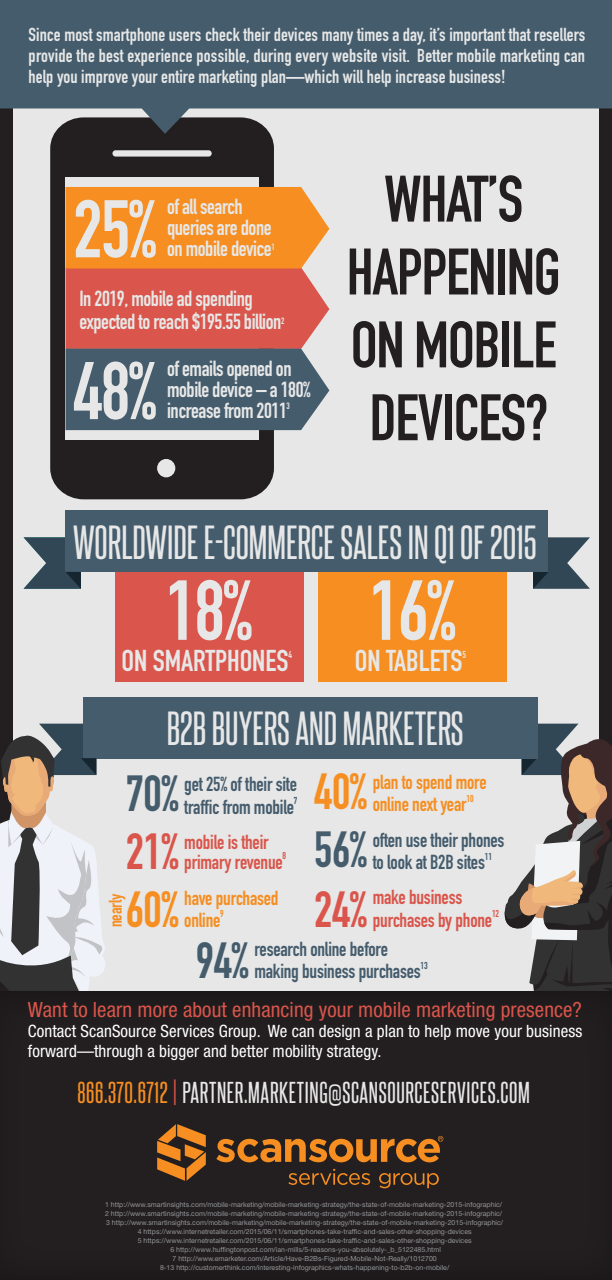
<style>
.page{position:relative;width:612px;height:1280px;background:#fff}
.page>*{position:absolute;margin:0;border:0;box-sizing:border-box;transform-origin:0 0}
.t1{font:700 83.5px "DIN Condensed";color:#e6e7e6}
.t2{font:700 80.2px/161.7px "DIN Condensed";color:#e6e7e6}
.t3{font:700 64.5px/72.8px "DIN Condensed";letter-spacing:-.02em;color:#231f20;text-align:center}
.t4{font:700 50px "DIN Condensed";color:#455c6d}
.t5{font:700 50px "DIN Condensed";color:#da554b}
.t6{font:700 50px "DIN Condensed";color:#f68e21}
.t7{font:41.2px "Steelfish Rg";color:#e6e7e6}
.t8{font:700 29.7px "DIN Condensed";color:#e6e7e6}
.t9{font:26px "Steelfish Rg";letter-spacing:.025em;color:#e6e7e6}
.t10{font:700 21.5px/20.6px "DIN Condensed";letter-spacing:-.02em;color:#e6e7e6}
.t11{font:condensed 21px "Helvetica Neue";letter-spacing:.005em;color:#da554b}
.t12{font:700 20px/22.4px "DIN Condensed";letter-spacing:-.01em;color:#455c6d}
.t13{font:700 20px/20px "DIN Condensed";letter-spacing:-.01em;color:#da554b}
.t14{font:700 20px/22px "DIN Condensed";letter-spacing:-.01em;color:#f68e21}
.t15{font:700 18.5px/21px "DIN Condensed";letter-spacing:.005em;color:#e6e7e6;text-align:justify}
.t16{font:700 18px "DIN Condensed";letter-spacing:-.01em;color:#f68e21}
.t17{font:condensed 17px/20px "Helvetica Neue";letter-spacing:.005em;color:#fff}
.t18{font:700 9.9px "DIN Condensed";color:#455c6d}
.t19{font:700 9.9px "DIN Condensed";color:#da554b}
.t20{font:700 9.9px "DIN Condensed";color:#f68e21}
.t21{font:700 9.9px "DIN Condensed";color:#e6e7e6}
.t22{font:700 9.1px "DIN Condensed";color:#e6e7e6}
.t23{font:7px/9px "Helvetica Neue";color:#939598;text-align:center}
.s1{color:#f68e21}
.s2{color:#da554b}
</style>
<div class="page">
<div style="left:1px;top:134px;width:611px;height:856px;background:#e6e7e6"></div>
<div style="left:50px;top:117px;width:224px;height:382px;background:#231f20;border-radius:32px"></div>
<div style="left:65px;top:177px;width:194px;height:262px;background:#e6e7e6"></div>
<div style="left:112px;top:150px;width:100px;height:6px;background:#e6e7e6;border-radius:3px"></div>
<div style="left:157px;top:459px;width:18px;height:18px;background:#e6e7e6;border-radius:50%"></div>
<svg style="left:66px;top:187px;width:263px;height:243px;background:#b47050"></svg>
<div style="left:115px;top:570px;width:188px;height:111px;background:#da554b"></div>
<div style="left:319px;top:570px;width:188px;height:111px;background:#f68e21"></div>
<svg style="left:533px;top:537px;width:57px;height:51px;background:#5d6d77"></svg>
<div style="left:65px;top:510px;width:483px;height:61px;background:#455c6d"></div>
<svg style="left:24px;top:537px;width:57px;height:51px"></svg>
<svg style="left:1px;top:0;width:611px;height:134px;background:#596c7a"></svg>
<div style="left:83px;top:696px;width:455px;height:62px;background:#455c6d"></div>
<svg style="left:500px;top:723px;width:112px;height:267px;background:#938d88"></svg>
<svg style="left:1px;top:723px;width:108px;height:267px"></svg>
<div style="left:0;top:990px;width:612px;height:289px;background:#231f20"></div>
<svg style="left:157px;top:1124px;width:49px;height:56px"></svg>
<svg style="left:216px;top:1135px;width:227px;height:27px"></svg>
<svg style="left:288px;top:1168px;width:82px;height:16px"></svg>
<svg style="left:379px;top:1173px;width:60px;height:14px"></svg>
<hr style="left:0;top:0;width:1px;height:1279px;background:#5d5d5d">
<p class="t15" style="left:29px;top:24px;width:558px">Since most smartphone users check their devices many times a day, it’s important that resellers provide the best experience possible, during every website visit. Better mobile marketing can help you improve your entire marketing plan—which will help increase business!</p>
<h2 class="t2" style="left:73px;top:148px;width:85px">25%<br>48%</h2>
<h3 class="t10" style="left:167px;top:196px;width:106px">of all search queries are done on mobile device</h3>
<h3 class="t22" style="left:271px;top:241px;width:5px">1</h3>
<h3 class="t10" style="left:79px;top:286px;width:204px;line-height:23.3px">In 2019, mobile ad spending expected to reach $195.55 billion</h3>
<h3 class="t22" style="left:281px;top:314px;width:5px">2</h3>
<h3 class="t10" style="left:167px;top:358px;width:145px">of emails opened on mobile device – a 180% increase from 2011</h3>
<h3 class="t22" style="left:286px;top:399px;width:5px">3</h3>
<h3 class="t3" style="left:347px;top:162px;width:216px">WHAT’S<br>HAPPENING<br>ON MOBILE<br>DEVICES?</h3>
<h3 class="t7" style="left:73px;top:516px;width:465px">WORLDWIDE E-COMMERCE SALES IN Q1 OF 2015</h3>
<h1 class="t1" style="left:166px;top:554px;width:88px">18%</h1>
<h3 class="t8" style="left:122px;top:640px;width:168px">ON SMARTPHONES</h3>
<h3 class="t21" style="left:288px;top:647px;width:5px">4</h3>
<h1 class="t1" style="left:369px;top:554px;width:88px">16%</h1>
<h3 class="t8" style="left:355px;top:640px;width:109px">ON TABLETS</h3>
<h3 class="t21" style="left:462px;top:647px;width:5px">5</h3>
<h3 class="t7" style="left:167px;top:703px;width:298px">B2B BUYERS AND MARKETERS</h3>
<h3 class="t4" style="left:126px;top:760px;width:54px">70%</h3>
<h3 class="t12" style="left:184px;top:773px;width:114px">get 25% of their site traffic from mobile</h3>
<h3 class="t6" style="left:314px;top:758px;width:54px">40%</h3>
<h3 class="t14" style="left:373px;top:771px;width:115px">plan to spend more online next year</h3>
<h3 class="t20" style="left:466px;top:791px;width:9px">10</h3>
<h3 class="t18" style="left:294px;top:793px;width:5px">7</h3>
<h3 class="t5" style="left:126px;top:817px;width:54px">21%</h3>
<h3 class="t13" style="left:184px;top:831px;width:100px">mobile is their primary revenue</h3>
<h3 class="t19" style="left:283px;top:849px;width:5px">8</h3>
<h3 class="t4" style="left:314px;top:815px;width:54px">56%</h3>
<h3 class="t12" style="left:373px;top:828px;width:133px">often use their phones to look at B2B sites</h3>
<h3 class="t18" style="left:485px;top:849px;width:9px">11</h3>
<h3 class="t6" style="left:126px;top:875px;width:54px">60%</h3>
<h3 class="t14" style="left:184px;top:886px;width:96px">have purchased online</h3>
<h3 class="t16" style="left:103px;top:927px;width:35px;rotate:-90deg">nearly</h3>
<h3 class="t20" style="left:220px;top:907px;width:5px">9</h3>
<h3 class="t5" style="left:314px;top:875px;width:54px">24%</h3>
<h3 class="t13" style="left:373px;top:886px;width:121px;line-height:22px">make business purchases by phone</h3>
<h3 class="t19" style="left:492px;top:906px;width:9px">12</h3>
<h3 class="t4" style="left:196px;top:926px;width:54px">94%</h3>
<h3 class="t12" style="left:254px;top:937px;width:168px">research online before making business purchases</h3>
<h3 class="t18" style="left:421px;top:958px;width:9px">13</h3>
<h3 class="t11" style="left:28px;top:996px;width:556px">Want to learn more about enhancing your mobile marketing presence?</h3>
<h3 class="t17" style="left:28px;top:1020px;width:556px">Contact ScanSource Services Group. We can design a plan to help move your business forward—through a bigger and better mobility strategy.</h3>
<h3 class="t9" style="left:77px;top:1075px;width:454px"><span class="s1">866.370.6712</span> <span class="s2">|</span> PARTNER.MARKETING@SCANSOURCESERVICES.COM</h3>
<p class="t23" style="left:105px;top:1199px;width:400px">1 http://www.smartinsights.com/mobile-marketing/mobile-marketing-strategy/the-state-of-mobile-marketing-2015-infographic/ 2 http://www.smartinsights.com/mobile-marketing/mobile-marketing-strategy/the-state-of-mobile-marketing-2015-infographic/ 3 http://www.smartinsights.com/mobile-marketing/mobile-marketing-strategy/the-state-of-mobile-marketing-2015-infographic/ 4 https://www.internetretailer.com/2015/06/11/smartphones-take-traffic-and-sales-other-shopping-devices<br>5 https://www.internetretailer.com/2015/06/11/smartphones-take-traffic-and-sales-other-shopping-devices<br>6 http://www.huffingtonpost.com/ian-mills/5-reasons-you-absolutely-_b_5122485.html<br>7 http://www.emarketer.com/Article/Have-B2Bs-Figured-Mobile-Not-Really/1012700<br>8-13 http://customerthink.com/interesting-infographics-whats-happening-to-b2b-on-mobile/</p>
</div>
